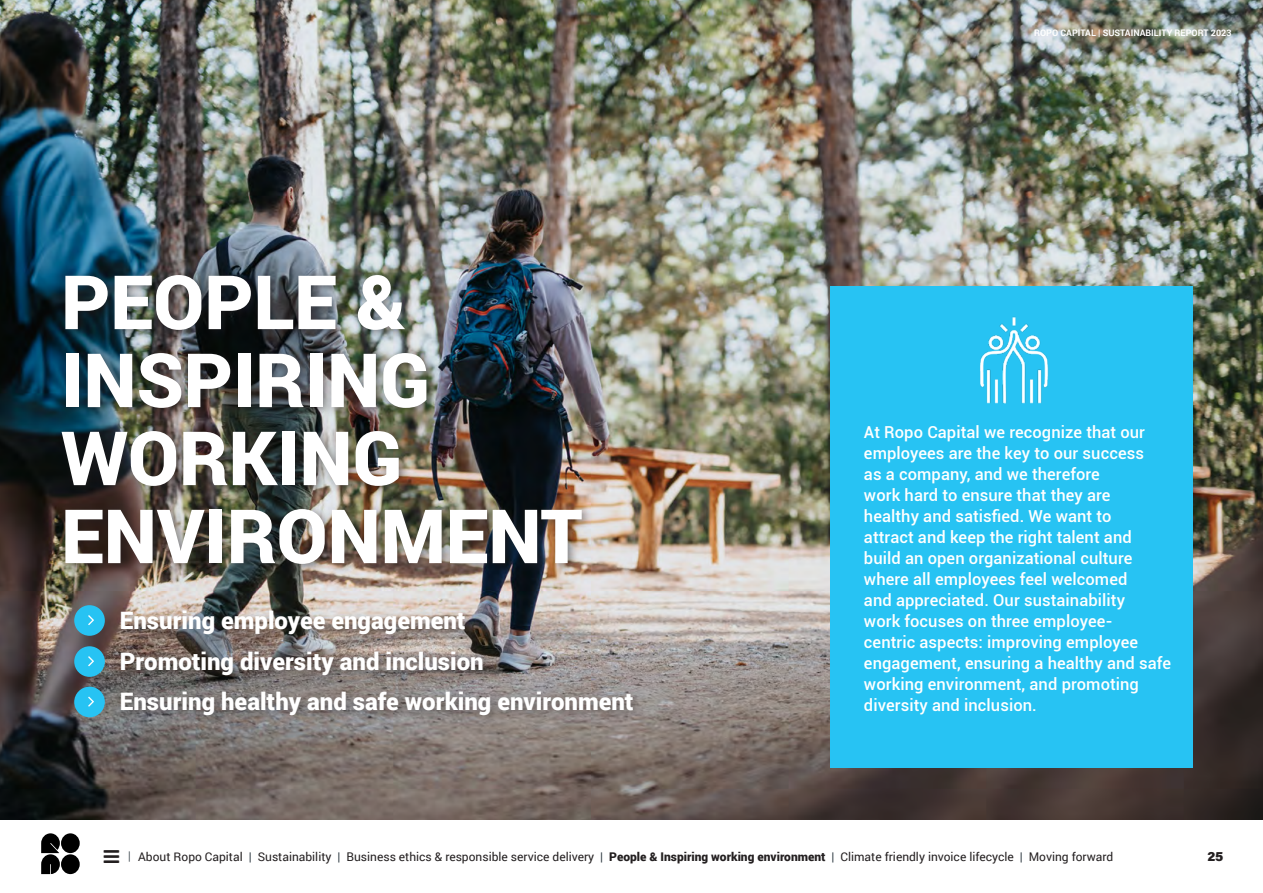
<style>
.page{position:relative;width:1263px;height:893px;background:#fff}
.page>*{position:absolute;margin:0;border:0;box-sizing:border-box;transform-origin:0 0}
.t1{font:900 75px "Roboto";color:#fff}
.t2{font:900 24px "Roboto";color:#fff}
.t3{font:500 16.5px/21px "Roboto";letter-spacing:.005em;color:#fff}
.t4{font:900 13.5px "Acumin Pro";color:#231f20}
.t5{font:12px "Roboto";color:#231f20}
.t6{font:300 12px "Roboto";color:#2c3840}
.t7{font:700 9px "Roboto";color:#fff}
.s1{color:#2c3840}
.s2{font-weight:900}
</style>
<div class="page">
<div style="left:61px;top:833px;width:19px;height:20px;background:#000;border-radius:50%"></div>
<div style="left:61px;top:854px;width:19px;height:20px;background:#000;border-radius:50%"></div>
<svg style="left:41px;top:833px;width:19px;height:41px"></svg>
<img style="left:0;top:0;width:1263px;height:820px">
<div style="left:56px;top:268px;width:538px;height:307px;background:#231f20;opacity:.54"></div>
<div style="left:115px;top:605px;width:529px;height:122px;background:#231f20;opacity:.47"></div>
<div style="left:74px;top:605px;width:31px;height:31px;background:#27c3f3;border-radius:50%"></div>
<svg style="left:88px;top:615px;width:6px;height:10px"></svg>
<div style="left:74px;top:646px;width:31px;height:31px;background:#27c3f3;border-radius:50%"></div>
<svg style="left:88px;top:656px;width:6px;height:10px"></svg>
<div style="left:74px;top:687px;width:31px;height:30px;background:#27c3f3;border-radius:50%"></div>
<svg style="left:88px;top:697px;width:6px;height:10px"></svg>
<div style="left:830px;top:286px;width:363px;height:481px;background:#27c3f3"></div>
<img style="left:980px;top:317px;width:69px;height:87px">
<p class="t1" style="left:61px;top:249px;width:346px">PEOPLE &amp;</p>
<p class="t1" style="left:61px;top:327px;width:370px">INSPIRING</p>
<p class="t1" style="left:61px;top:405px;width:342px">WORKING</p>
<p class="t1" style="left:61px;top:483px;width:523px">ENVIRONMENT</p>
<p class="t2" style="left:120px;top:604px;width:347px">Ensuring employee engagement</p>
<p class="t2" style="left:120px;top:644px;width:365px">Promoting diversity and inclusion</p>
<p class="t2" style="left:120px;top:685px;width:515px">Ensuring healthy and safe working environment</p>
<p class="t7" style="left:1034px;top:26px;width:199px">ROPO CAPITAL | SUSTAINABILITY REPORT 2023</p>
<p class="t3" style="left:864px;top:421px;width:309px">At Ropo Capital we recognize that our employees are the key to our success<br>as a company, and we therefore<br>work hard to ensure that they are<br>healthy and satisfied. We want to<br>attract and keep the right talent and build an open organizational culture where all employees feel welcomed<br>and appreciated. Our sustainability<br>work focuses on three employee-<br>centric aspects: improving employee engagement, ensuring a healthy and safe working environment, and promoting diversity and inclusion.</p>
<p class="t6" style="left:128px;top:847px;width:4px">|</p>
<p class="t5" style="left:138px;top:848px;width:977px">About Ropo Capital <span class="s1">|</span> Sustainability <span class="s1">|</span> Business ethics &amp; responsible service delivery <span class="s1">|</span> <span class="s2">People &amp; Inspiring working environment</span> <span class="s1">|</span> Climate friendly invoice lifecycle <span class="s1">|</span> Moving forward</p>
<p class="t4" style="left:1207px;top:846px;width:18px">25</p>
</div>
